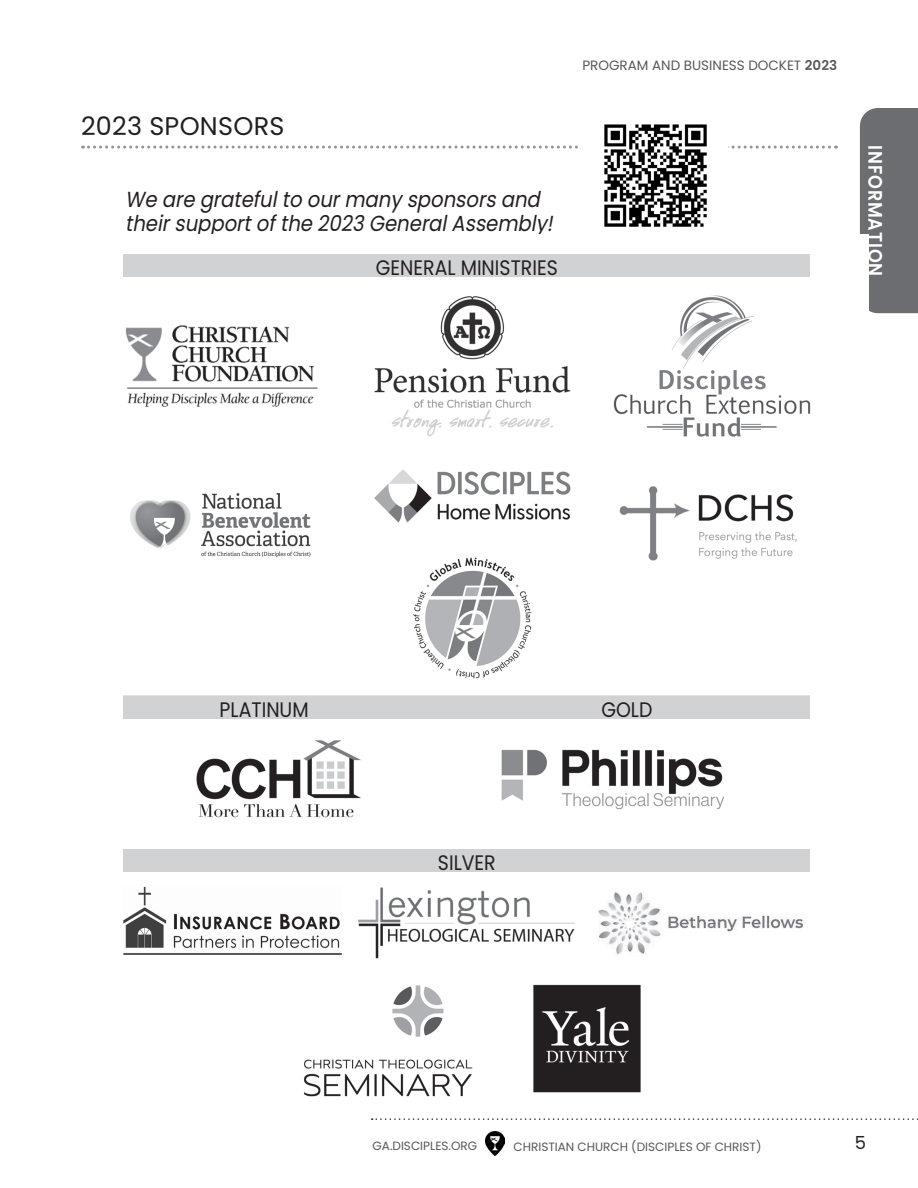
<style>
.page{position:relative;width:918px;height:1188px;background:#fff}
.page>*{position:absolute;margin:0;border:0;box-sizing:border-box;transform-origin:0 0}
.t1{font:25.5px "Poppins";letter-spacing:.01em;color:#231f20}
.t2{font:italic 21.75px/24px "Poppins";color:#231f20;scale:.9 1}
.t3{font:21px "Poppins";color:#231f20;scale:.9 1}
.t4{font:600 19.5px "Poppins";letter-spacing:.05em;color:#fff;scale:.9 1}
.t5{font:18px "Poppins";color:#231f20}
.t6{font:13.5px "Poppins";color:#57585a}
.t7{font:12px "Poppins";color:#57585a}
.s1{font-weight:600}
</style>
<div class="page">
<div style="left:860px;top:108px;width:58px;height:205px;background:#6c6d70"></div>
<svg style="left:372px;top:1118px;width:546px;height:2px"></svg>
<img style="left:486px;top:1132px;width:18px;height:23px">
<svg style="left:82px;top:146px;width:755px;height:3px"></svg>
<img style="left:123px;top:235px;width:745px;height:862px">
<div style="left:108px;top:236px;width:729px;height:56px;background:#fff"></div>
<div style="left:99px;top:696px;width:729px;height:33px;background:#fff"></div>
<div style="left:97px;top:841px;width:729px;height:34px;background:#fff"></div>
<div style="left:124px;top:255px;width:686px;height:22px;background:#d1d2d4"></div>
<div style="left:124px;top:696px;width:686px;height:22px;background:#d1d2d4"></div>
<div style="left:124px;top:849px;width:686px;height:22px;background:#d1d2d4"></div>
<div style="left:579px;top:118px;width:149px;height:115px;background:#fff"></div>
<img style="left:604px;top:124px;width:103px;height:103px">
<p class="t1" style="left:81px;top:111px;width:205px">2023 SPONSORS</p>
<p class="t2" style="left:125px;top:187px;width:483px">We are gratefulto ourmanysponsorsand theirsupportofthe 2023GeneralAssembly!</p>
<p class="t3" style="left:376px;top:256px;width:204px">GENERAL MINISTRIES</p>
<p class="t6" style="left:582px;top:58px;width:256px">PROGRAM AND BUSINESS DOCKET <span class="s1">2023</span></p>
<p class="t4" style="left:887px;top:145px;width:147px;rotate:90deg">INFORMATION</p>
<p class="t3" style="left:220px;top:697px;width:100px">PLATINUM</p>
<p class="t3" style="left:601px;top:697px;width:58px">GOLD</p>
<p class="t3" style="left:438px;top:850px;width:66px">SILVER</p>
<p class="t7" style="left:373px;top:1139px;width:106px">GA.DISCIPLES.ORG</p>
<p class="t7" style="left:514px;top:1140px;width:249px">CHRISTIAN CHURCH (DISCIPLES OF CHRIST)</p>
<p class="t5" style="left:855px;top:1132px;width:13px">5</p>
</div>
